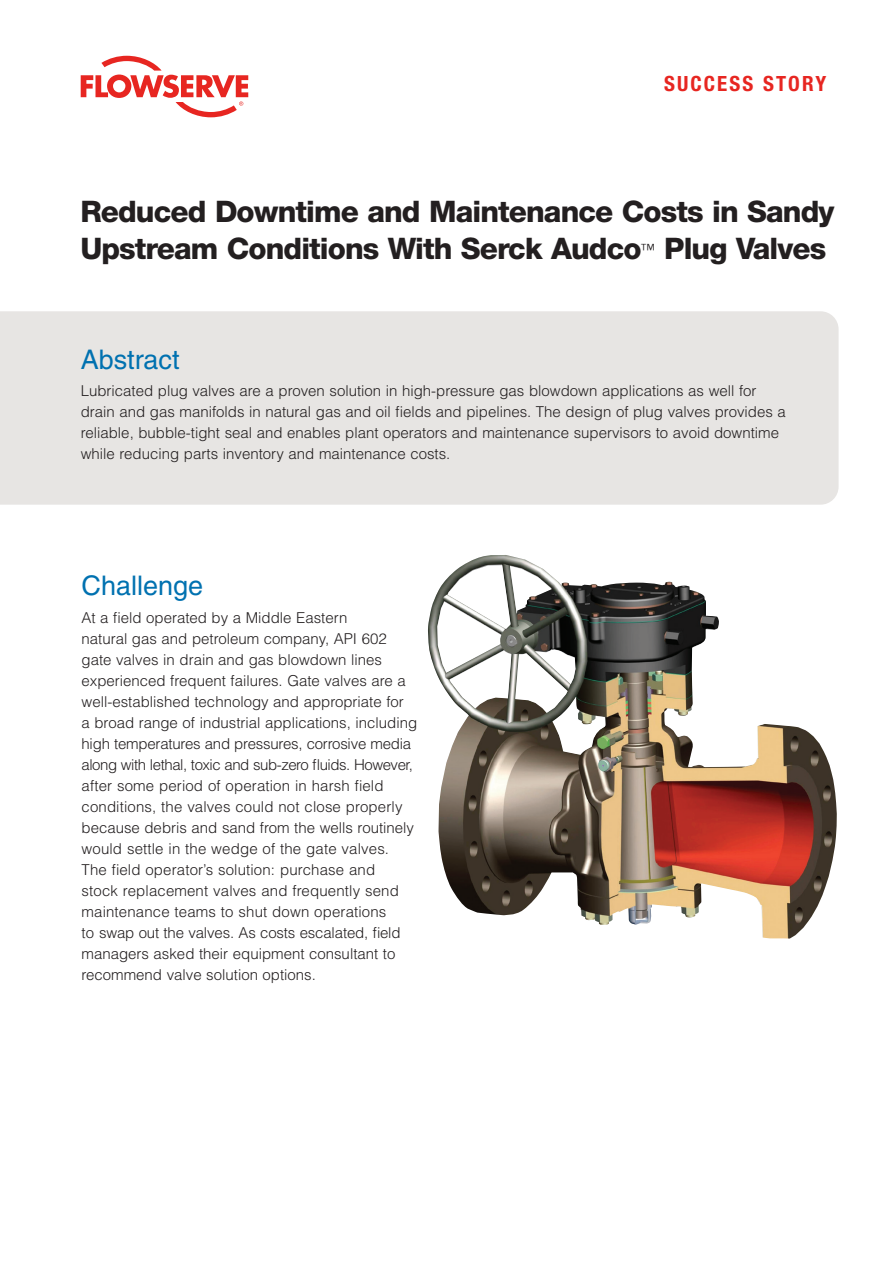
<style>
.page{position:relative;width:893px;height:1263px;background:#fff}
.page>*{position:absolute;margin:0;border:0;box-sizing:border-box;transform-origin:0 0}
.t1{font:800 29.7px/37.2px "Helvetica Neue";letter-spacing:-.03em;color:#231f20}
.t2{font:27px "Helvetica LT Std";color:#0071b0}
.t3{font:700 condensed 21px "Helvetica Neue LT Std";letter-spacing:.1em;color:#e72621}
.t4{font:300 15px/21px "Helvetica LT Std";color:#231f20}
</style>
<div class="page">
<svg style="left:81px;top:56px;width:167px;height:61px"></svg>
<div style="left:0;top:311px;width:839px;height:194px;background:#e7e5e3"></div>
<img style="left:428px;top:555px;width:409px;height:383px">
<h3 class="t3" style="left:664px;top:71px;width:164px">SUCCESS STORY</h3>
<h1 class="t1" style="left:80px;top:193px;width:756px">Reduced Downtime and Maintenance Costs in Sandy<br>Upstream Conditions With Serck Audco<sup>™</sup> Plug Valves</h1>
<h2 class="t2" style="left:81px;top:343px;width:100px">Abstract</h2>
<p class="t4" style="left:81px;top:380px;width:706px">Lubricated plug valves are a proven solution in high-pressure gas blowdown applications as well for drain and gas manifolds in natural gas and oil fields and pipelines. The design of plug valves provides a reliable, bubble-tight seal and enables plant operators and maintenance supervisors to avoid downtime while reducing parts inventory and maintenance costs.</p>
<h2 class="t2" style="left:82px;top:570px;width:123px">Challenge</h2>
<p class="t4" style="left:82px;top:607px;width:337px">At a field operated by a Middle Eastern<br>natural gas and petroleum company, API 602 gate valves in drain and gas blowdown lines experienced frequent failures. Gate valves are a well-established technology and appropriate for<br>a broad range of industrial applications, including high temperatures and pressures, corrosive media along with lethal, toxic and sub-zero fluids. However, after some period of operation in harsh field conditions, the valves could not close properly because debris and sand from the wells routinely would settle in the wedge of the gate valves.<br>The field operator’s solution: purchase and<br>stock replacement valves and frequently send maintenance teams to shut down operations<br>to swap out the valves. As costs escalated, field managers asked their equipment consultant to recommend valve solution options.</p>
</div>
